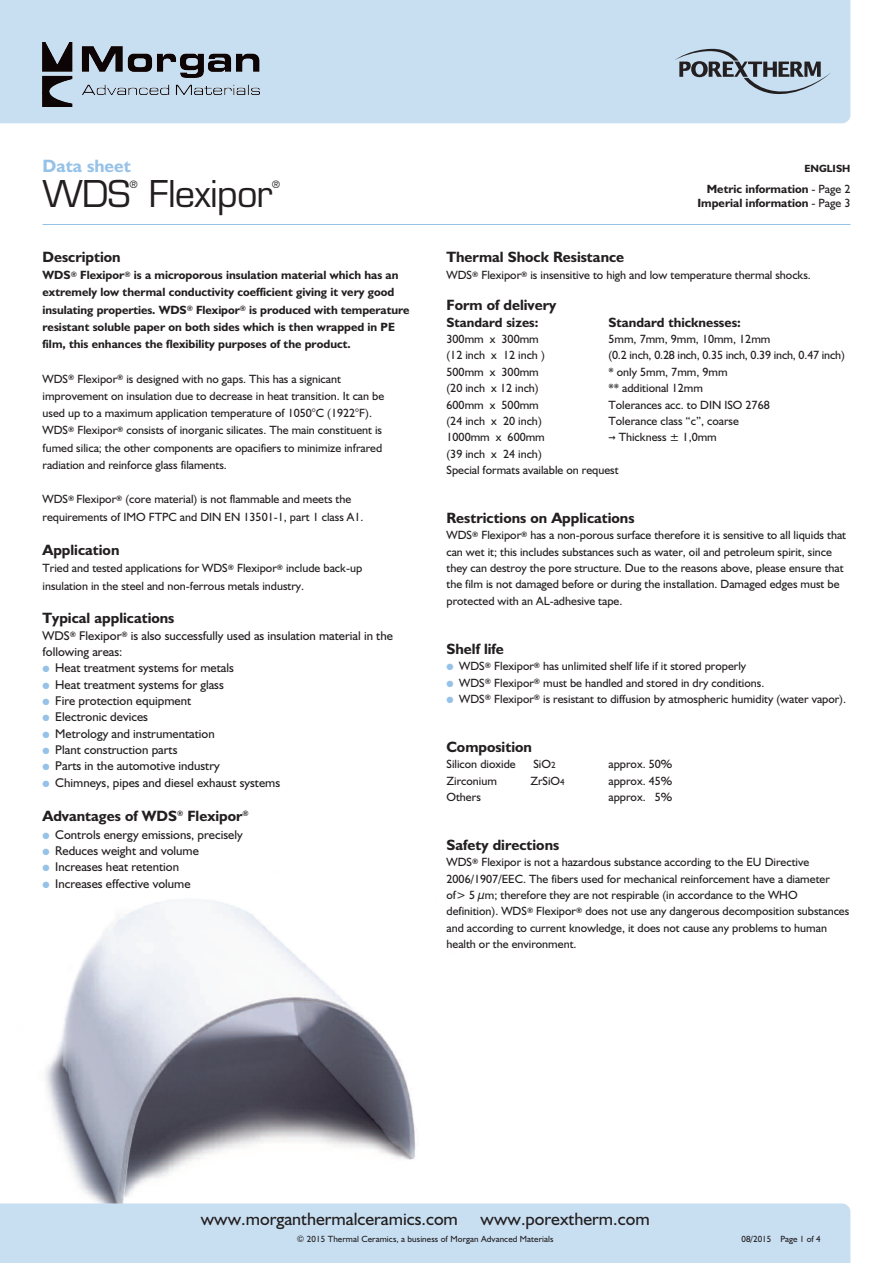
<style>
.page{position:relative;width:893px;height:1263px;background:#fff}
.page>*{position:absolute;margin:0;border:0;box-sizing:border-box;transform-origin:0 0}
.t1{font:36px "Eurostile";letter-spacing:-.02em;color:#231f20}
.t2{font:18px "Humanist 521 BT";color:#231f20}
.t3{font:700 18px "Humanist 521 BT";color:#96c2e8}
.t4{font:700 15px "Humanist 521 BT";color:#231f20}
.t5{font:700 13.5px "Humanist 521 BT";color:#231f20}
.t6{font:12.75px/16.4px "Humanist 521 BT";color:#231f20}
.t7{font:12px/16.4px "Humanist 521 BT";color:#231f20}
.t8{font:700 12px/17.2px "Humanist 521 BT";color:#231f20}
.t9{font:700 10.5px "Humanist 521 BT";color:#231f20}
.t10{font:9.9px "Eurostile";color:#231f20}
.t11{font:9px "Humanist 521 BT";letter-spacing:.01em;color:#231f20}
.s1{color:#96c2e8}
.s2{font-weight:400}
.s3{font-family:"Menlo"}
.s4{font-size:9px}
</style>
<div class="page">
<img style="left:46px;top:899px;width:372px;height:304px">
<div style="left:0;top:0;width:850px;height:123px;background:#c8dff2"></div>
<img style="left:43px;top:43px;width:217px;height:63px">
<div style="left:0;top:1203px;width:850px;height:60px;background:#c8dff2"></div>
<hr style="left:43px;top:224px;width:807px;height:1px;background:#96c2e8">
<svg style="left:674px;top:49px;width:157px;height:45px;background:#a3b4c3"></svg>
<h2 class="t3" style="left:43px;top:156px;width:90px">Data sheet</h2>
<h1 class="t1" style="left:43px;top:180px;width:90px">WDS</h1>
<p class="t10" style="left:130px;top:180px;width:9px">®</p>
<h1 class="t1" style="left:149px;top:180px;width:125px">Flexipor</h1>
<p class="t10" style="left:272px;top:180px;width:9px">®</p>
<p class="t4" style="left:43px;top:248px;width:80px">Description</p>
<p class="t8" style="left:43px;top:266px;width:369px">WDS<sup>®</sup> Flexipor<sup>®</sup> is a microporous insulation material which has an extremely low thermal conductivity coefficient giving it very good insulating properties. WDS<sup>®</sup> Flexipor<sup>®</sup> is produced with temperature resistant soluble paper on both sides which is then wrapped in PE film, this enhances the flexibility purposes of the product.</p>
<p class="t7" style="left:43px;top:370px;width:343px;line-height:17.2px">WDS<sup>®</sup> Flexipor<sup>®</sup> is designed with no gaps. This has a signicant improvement on insulation due to decrease in heat transition. It can be used up to a maximum application temperature of 1050°C (1922°F).<br>WDS<sup>®</sup> Flexipor<sup>®</sup> consists of inorganic silicates. The main constituent is fumed silica; the other components are opacifiers to minimize infrared radiation and reinforce glass filaments.</p>
<p class="t7" style="left:43px;top:491px;width:322px;line-height:17.2px">WDS<sup>®</sup> Flexipor<sup>®</sup> (core material) is not flammable and meets the requirements of IMO FTPC and DIN EN 13501-1, part 1 class A1.</p>
<p class="t4" style="left:43px;top:541px;width:78px">Application</p>
<p class="t7" style="left:43px;top:560px;width:321px;line-height:17.2px">Tried and tested applications for WDS<sup>®</sup> Flexipor<sup>®</sup> include back-up insulation in the steel and non-ferrous metals industry.</p>
<p class="t4" style="left:43px;top:609px;width:133px">Typical applications</p>
<p class="t6" style="left:43px;top:627px;width:352px">WDS<sup>®</sup> Flexipor<sup>®</sup> is also successfully used as insulation material in the following areas:</p>
<p class="t6" style="left:43px;top:660px;width:193px"><span class="s1">●</span> Heat treatment systems for metals</p>
<p class="t6" style="left:43px;top:676px;width:183px"><span class="s1">●</span> Heat treatment systems for glass</p>
<p class="t6" style="left:43px;top:692px;width:150px"><span class="s1">●</span> Fire protection equipment</p>
<p class="t6" style="left:43px;top:709px;width:107px"><span class="s1">●</span> Electronic devices</p>
<p class="t6" style="left:43px;top:725px;width:174px"><span class="s1">●</span> Metrology and instrumentation</p>
<p class="t6" style="left:43px;top:741px;width:136px"><span class="s1">●</span> Plant construction parts</p>
<p class="t6" style="left:43px;top:758px;width:179px"><span class="s1">●</span> Parts in the automotive industry</p>
<p class="t6" style="left:43px;top:774px;width:239px"><span class="s1">●</span> Chimneys, pipes and diesel exhaust systems</p>
<p class="t4" style="left:43px;top:807px;width:208px">Advantages of WDS<sup>®</sup> Flexipor<sup>®</sup></p>
<p class="t6" style="left:43px;top:826px;width:202px"><span class="s1">●</span> Controls energy emissions, precisely</p>
<p class="t6" style="left:43px;top:842px;width:158px"><span class="s1">●</span> Reduces weight and volume</p>
<p class="t6" style="left:43px;top:859px;width:138px"><span class="s1">●</span> Increases heat retention</p>
<p class="t6" style="left:43px;top:875px;width:150px"><span class="s1">●</span> Increases effective volume</p>
<p class="t9" style="left:804px;top:162px;width:47px">ENGLISH</p>
<p class="t8" style="left:697px;top:182px;width:155px;line-height:13.5px;text-align:right">Metric information <span class="s2">- Page 2<br></span>Imperial information <span class="s2">- Page 3</span></p>
<p class="t4" style="left:446px;top:248px;width:179px">Thermal Shock Resistance</p>
<p class="t7" style="left:446px;top:267px;width:366px">WDS<sup>®</sup> Flexipor<sup>®</sup> is insensitive to high and low temperature thermal shocks.</p>
<p class="t4" style="left:446px;top:296px;width:111px">Form of delivery</p>
<p class="t5" style="left:446px;top:314px;width:93px">Standard sizes:</p>
<p class="t5" style="left:608px;top:314px;width:134px">Standard thicknesses:</p>
<p class="t7" style="left:446px;top:331px;width:94px">300mm x 300mm</p>
<p class="t7" style="left:608px;top:331px;width:163px">5mm, 7mm, 9mm, 10mm, 12mm</p>
<p class="t7" style="left:446px;top:347px;width:100px">(12 inch x 12 inch )</p>
<p class="t7" style="left:608px;top:347px;width:238px">(0.2 inch, 0.28 inch, 0.35 inch, 0.39 inch, 0.47 inch)</p>
<p class="t7" style="left:446px;top:363px;width:94px">500mm x 300mm</p>
<p class="t7" style="left:608px;top:363px;width:121px">* only 5mm, 7mm, 9mm</p>
<p class="t7" style="left:446px;top:380px;width:94px">(20 inch x 12 inch)</p>
<p class="t7" style="left:608px;top:380px;width:96px">** additional 12mm</p>
<p class="t7" style="left:446px;top:396px;width:94px">600mm x 500mm</p>
<p class="t7" style="left:608px;top:396px;width:163px">Tolerances acc. to DIN ISO 2768</p>
<p class="t7" style="left:446px;top:413px;width:97px">(24 inch x 20 inch)</p>
<p class="t7" style="left:608px;top:413px;width:132px">Tolerance class “c”, coarse</p>
<p class="t7" style="left:446px;top:429px;width:100px">1000mm x 600mm</p>
<p class="t7" style="left:608px;top:429px;width:110px"><span class="s3">→</span> Thickness ± 1,0mm</p>
<p class="t7" style="left:446px;top:445px;width:174px">(39 inch x 24 inch)<br>Special formats available on request</p>
<p class="t4" style="left:446px;top:509px;width:190px">Restrictions on Applications</p>
<p class="t7" style="left:446px;top:527px;width:401px">WDS<sup>®</sup> Flexipor<sup>®</sup> has a non-porous surface therefore it is sensitive to all liquids that can wet it; this includes substances such as water, oil and petroleum spirit, since they can destroy the pore structure. Due to the reasons above, please ensure that the film is not damaged before or during the installation. Damaged edges must be protected with an AL-adhesive tape.</p>
<p class="t4" style="left:446px;top:640px;width:59px">Shelf life</p>
<p class="t7" style="left:446px;top:658px;width:301px"><span class="s1">●</span> WDS<sup>®</sup> Flexipor<sup>®</sup> has unlimited shelf life if it stored properly</p>
<p class="t7" style="left:446px;top:674px;width:319px"><span class="s1">●</span> WDS<sup>®</sup> Flexipor<sup>®</sup> must be handled and stored in dry conditions.</p>
<p class="t7" style="left:446px;top:690px;width:401px"><span class="s1">●</span> WDS<sup>®</sup> Flexipor<sup>®</sup> is resistant to diffusion by atmospheric humidity (water vapor).</p>
<p class="t4" style="left:446px;top:738px;width:87px">Composition</p>
<p class="t7" style="left:446px;top:756px;width:71px">Silicon dioxide</p>
<p class="t7" style="left:533px;top:756px;width:24px">SiO<span class="s4">2</span></p>
<p class="t7" style="left:608px;top:756px;width:65px">approx. 50%</p>
<p class="t7" style="left:446px;top:772px;width:52px">Zirconium</p>
<p class="t7" style="left:530px;top:772px;width:36px">ZrSiO<span class="s4">4</span></p>
<p class="t7" style="left:608px;top:772px;width:65px">approx. 45%</p>
<p class="t7" style="left:446px;top:789px;width:36px">Others</p>
<p class="t7" style="left:608px;top:789px;width:65px">approx. 5%</p>
<p class="t4" style="left:446px;top:836px;width:114px">Safety directions</p>
<p class="t7" style="left:446px;top:854px;width:404px">WDS<sup>®</sup> Flexipor is not a hazardous substance according to the EU Directive 2006/1907/EEC. The fibers used for mechanical reinforcement have a diameter of&gt; 5 µm; therefore they are not respirable (in accordance to the WHO definition). WDS<sup>®</sup> Flexipor<sup>®</sup> does not use any dangerous decomposition substances and according to current knowledge, it does not cause any problems to human health or the environment.</p>
<h2 class="t2" style="left:201px;top:1208px;width:259px">www.morganthermalceramics.com</h2>
<h2 class="t2" style="left:481px;top:1208px;width:170px">www.porextherm.com</h2>
<p class="t11" style="left:297px;top:1233px;width:258px">© 2015 Thermal Ceramics, a business of Morgan Advanced Materials</p>
<p class="t11" style="left:741px;top:1233px;width:81px">08/2015 Page 1 of 4</p>
</div>
